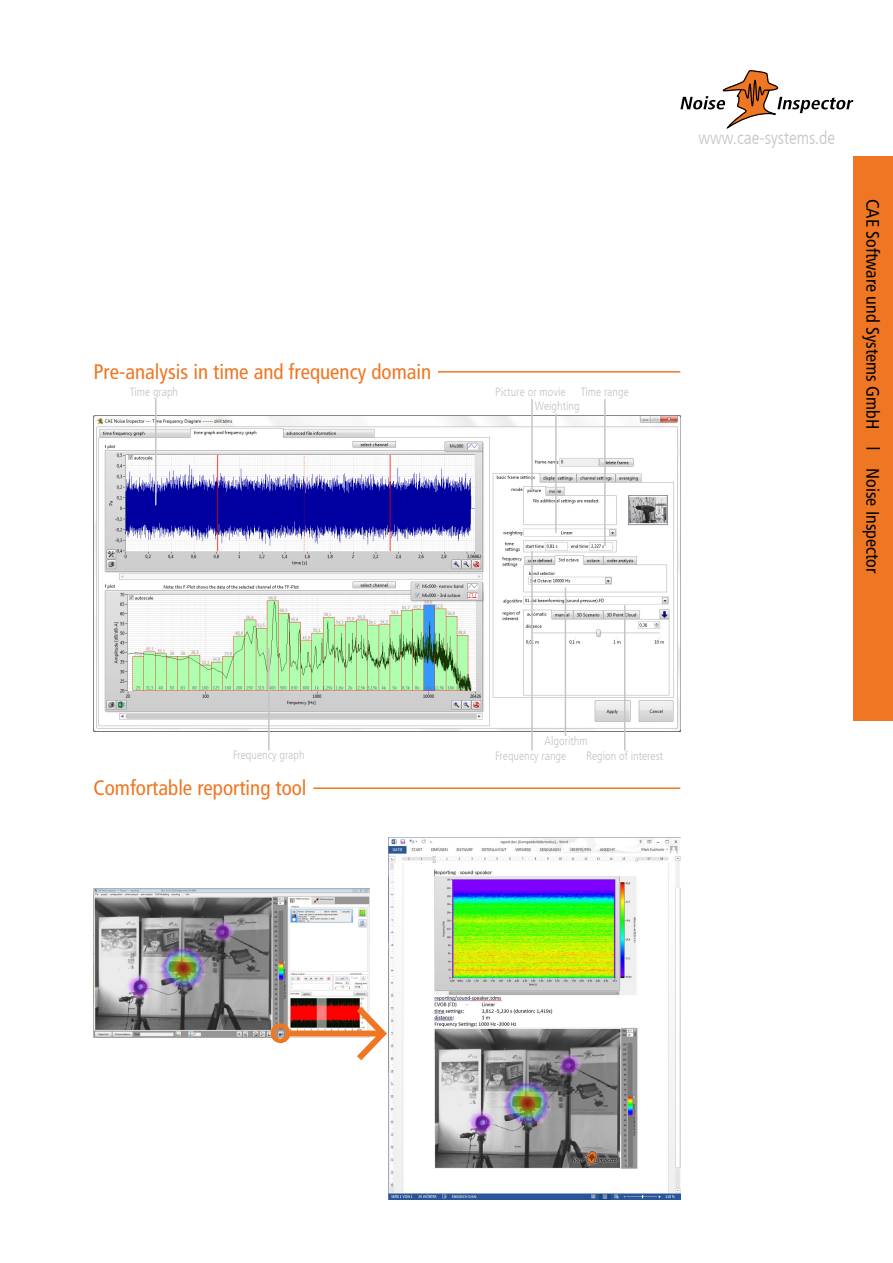
<style>
.page{position:relative;width:893px;height:1263px;background:#fff}
.page>*{position:absolute;margin:0;border:0;box-sizing:border-box;transform-origin:0 0}
.t1{font:condensed 21px "Frutiger";color:#ef7622}
.t2{font:condensed 18px "Frutiger";color:#000}
.t3{font:300 condensed 18px "Frutiger";color:#c3c5c8}
.t4{font:300 condensed 12px "Frutiger";color:#c3c5c8}
</style>
<div class="page">
<div style="left:853px;top:156px;width:40px;height:564px;background:#ef7622"></div>
<svg style="left:680px;top:70px;width:173px;height:58px"></svg>
<svg style="left:866px;top:448px;width:14px;height:1px"></svg>
<hr style="left:313px;top:787px;width:367px;height:2px;background:#ef7622">
<img style="left:94px;top:415px;width:586px;height:317px">
<hr style="left:155px;top:399px;width:1px;height:106px;background:#c3c5c8">
<hr style="left:268px;top:648px;width:2px;height:102px;background:#c3c5c8">
<hr style="left:531px;top:399px;width:2px;height:91px;background:#c3c5c8">
<hr style="left:604px;top:399px;width:2px;height:147px;background:#c3c5c8">
<hr style="left:555px;top:414px;width:2px;height:119px;background:#c3c5c8">
<hr style="left:531px;top:551px;width:2px;height:199px;background:#c3c5c8">
<hr style="left:624px;top:605px;width:1px;height:145px;background:#c3c5c8">
<hr style="left:565px;top:587px;width:1px;height:149px;background:#c3c5c8">
<hr style="left:438px;top:371px;width:242px;height:2px;background:#ef7622">
<img style="left:388px;top:837px;width:292px;height:362px">
<img style="left:94px;top:888px;width:276px;height:150px">
<div style="left:289px;top:1030px;width:90px;height:6px;background:#ef7622"></div>
<div style="left:271px;top:1023px;width:19px;height:20px;border:4px solid #ef7622;border-radius:50%"></div>
<svg style="left:351px;top:1000px;width:40px;height:67px"></svg>
<h1 class="t1" style="left:94px;top:359px;width:339px">Pre-analysis in time and frequency domain</h1>
<p class="t4" style="left:130px;top:385px;width:50px">Time graph</p>
<p class="t4" style="left:233px;top:748px;width:73px">Frequency graph</p>
<h1 class="t1" style="left:94px;top:775px;width:215px">Comfortable reporting tool</h1>
<p class="t4" style="left:495px;top:385px;width:72px">Picture or movie</p>
<p class="t4" style="left:581px;top:385px;width:50px">Time range</p>
<p class="t4" style="left:535px;top:399px;width:46px">Weighting</p>
<h2 class="t3" style="left:699px;top:128px;width:138px">www.cae-systems.de</h2>
<h2 class="t2" style="left:883px;top:199px;width:232px;rotate:90deg">CAE Software und Systems GmbH</h2>
<h2 class="t2" style="left:883px;top:468px;width:107px;rotate:90deg">Noise Inspector</h2>
<p class="t4" style="left:544px;top:734px;width:45px">Algorithm</p>
<p class="t4" style="left:495px;top:748px;width:73px">Frequency range</p>
<p class="t4" style="left:586px;top:748px;width:79px">Region of interest</p>
</div>
